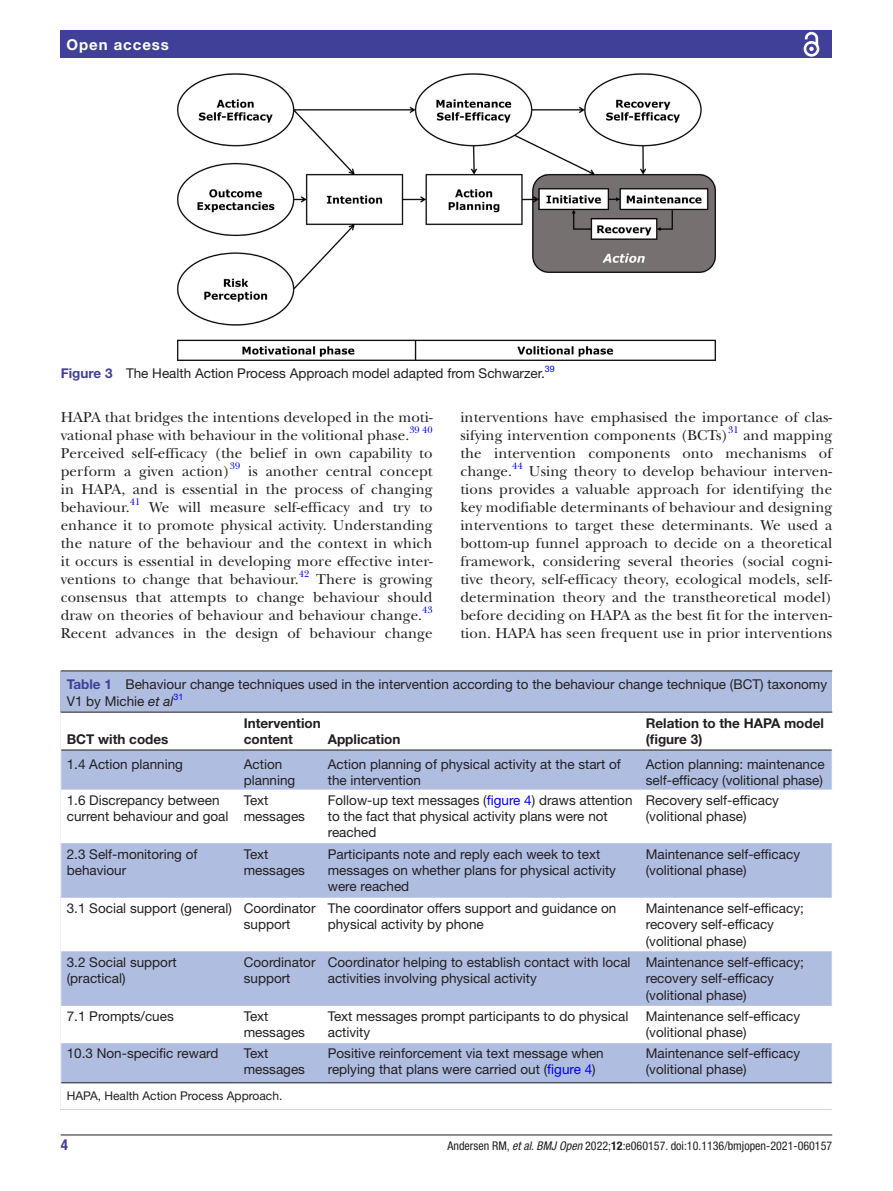
<style>
.page{position:relative;width:893px;height:1191px;background:#fff}
.page>*{position:absolute;margin:0;border:0;box-sizing:border-box;transform-origin:0 0}
.t1{font:15px/18px "New Baskerville";letter-spacing:.005em;color:#231f20;text-align:justify}
.t2{font:700 15px "Helvetica Neue LT Std";letter-spacing:.065em;color:#fff}
.t3{font:700 condensed 15px "Helvetica Neue LT Std";color:#414099}
.t4{font:13.5px/16.2px "Helvetica Neue LT Std";color:#231f20}
.t5{font:700 13.5px/16.2px "Helvetica Neue LT Std";color:#231f20}
.t6{font:condensed 12px "Helvetica Neue LT Std";color:#231f20}
.t7{font:12px "Helvetica Neue LT Std";color:#231f20}
.t8{font:9.9px "New Baskerville";letter-spacing:.005em;color:#00f}
.s1{font-weight:700;color:#414099}
.s2{font-style:italic}
.s3{color:#00f}
.s4{font-weight:700}
</style>
<div class="page">
<hr style="left:61px;top:1134px;width:771px;height:1px;background:#231f20">
<div style="left:61px;top:31px;width:771px;height:27px;background:#414099"></div>
<svg style="left:803px;top:31px;width:17px;height:26px"></svg>
<img style="left:177px;top:73px;width:539px;height:287px">
<div style="left:61px;top:671px;width:771px;height:438px;background:#afbde1"></div>
<hr style="left:61px;top:670px;width:771px;height:1px;background:#231f20">
<div style="left:61px;top:713px;width:771px;height:396px;background:#fff"></div>
<svg style="left:61px;top:750px;width:771px;height:332px"></svg>
<hr style="left:61px;top:712px;width:177px;height:1px;background:#231f20">
<hr style="left:61px;top:749px;width:177px;height:1px;background:#231f20">
<hr style="left:238px;top:712px;width:84px;height:1px;background:#231f20">
<hr style="left:238px;top:749px;width:84px;height:1px;background:#231f20">
<hr style="left:322px;top:712px;width:318px;height:1px;background:#231f20">
<hr style="left:322px;top:749px;width:318px;height:1px;background:#231f20">
<hr style="left:640px;top:712px;width:192px;height:1px;background:#231f20">
<hr style="left:640px;top:749px;width:192px;height:1px;background:#231f20">
<hr style="left:238px;top:1082px;width:84px;height:1px;background:#231f20">
<hr style="left:322px;top:1082px;width:318px;height:1px;background:#231f20">
<hr style="left:640px;top:1082px;width:192px;height:1px;background:#231f20">
<hr style="left:61px;top:1082px;width:177px;height:1px;background:#231f20">
<svg style="left:60px;top:1082px;width:1px;height:27px"></svg>
<hr style="left:67px;top:1099px;width:765px;height:2px;background:#fff">
<p class="t2" style="left:66px;top:35px;width:104px">Open access</p>
<p class="t4" style="left:61px;top:365px;width:496px"><span class="s1">Figure 3</span> The Health Action Process Approach model adapted from Schwarzer.<sup>39</sup></p>
<p class="t1" style="left:61px;top:408px;width:373px">HAPA that bridges the intentions developed in the moti&shy;vational phase with behaviour in the volitional phase.</p>
<p class="t8" style="left:409px;top:424px;width:25px">39 40</p>
<p class="t1" style="left:61px;top:444px;width:373px">Perceived self-efficacy (the belief in own capability to perform a given action)</p>
<p class="t8" style="left:230px;top:460px;width:12px">39</p>
<p class="t1" style="left:61px;top:462px;width:373px;text-indent:187px">is another central concept in HAPA, and is essential in the process of changing behaviour.</p>
<p class="t8" style="left:130px;top:496px;width:12px">41</p>
<p class="t1" style="left:61px;top:498px;width:373px;text-indent:88px">We will measure self-efficacy and try to enhance it to promote physical activity. Understanding the nature of the behaviour and the context in which it occurs is essential in developing more effective inter&shy;ventions to change that behaviour.</p>
<p class="t8" style="left:299px;top:568px;width:12px">42</p>
<p class="t1" style="left:61px;top:570px;width:373px;text-indent:255px">There is growing consensus that attempts to change behaviour should draw on theories of behaviour and behaviour change.</p>
<p class="t8" style="left:422px;top:604px;width:12px">43</p>
<p class="t1" style="left:61px;top:624px;width:373px">Recent advances in the design of behaviour change</p>
<p class="t1" style="left:460px;top:408px;width:373px">interventions have emphasised the importance of clas&shy;sifying intervention components (BCTs)</p>
<p class="t8" style="left:728px;top:424px;width:12px">31</p>
<p class="t1" style="left:460px;top:426px;width:373px;text-indent:283px">and mapping the intervention components onto mechanisms of change.</p>
<p class="t8" style="left:512px;top:460px;width:12px">44</p>
<p class="t1" style="left:460px;top:462px;width:373px;text-indent:69px">Using theory to develop behaviour interven&shy;tions provides a valuable approach for identifying the key modifiable determinants of behaviour and designing interventions to target these determinants. We used a bottom-up funnel approach to decide on a theoretical framework, considering several theories (social cogni&shy;tive theory, self-efficacy theory, ecological models, self&shy;determination theory and the transtheoretical model) before deciding on HAPA as the best fit for the interven&shy;tion. HAPA has seen frequent use in prior interventions</p>
<p class="t4" style="left:67px;top:676px;width:762px"><span class="s1">Table 1</span> Behaviour change techniques used in the intervention according to the behaviour change technique (BCT) taxonomy<br>V1 by Michie <span class="s2">et al</span><sup>31</sup></p>
<p class="t5" style="left:67px;top:731px;width:103px">BCT with codes</p>
<p class="t5" style="left:244px;top:714px;width:79px">Intervention content</p>
<p class="t5" style="left:646px;top:714px;width:180px">Relation to the HAPA model (figure 3)</p>
<p class="t5" style="left:328px;top:731px;width:74px">Application</p>
<p class="t4" style="left:67px;top:755px;width:118px">1.4 Action planning</p>
<p class="t4" style="left:244px;top:755px;width:53px">Action planning</p>
<p class="t4" style="left:328px;top:755px;width:295px">Action planning of physical activity at the start of the intervention</p>
<p class="t4" style="left:646px;top:755px;width:180px">Action planning: maintenance self-efficacy (volitional phase)</p>
<p class="t4" style="left:67px;top:792px;width:163px">1.6 Discrepancy between current behaviour and goal</p>
<p class="t4" style="left:244px;top:792px;width:63px">Text messages</p>
<p class="t4" style="left:328px;top:792px;width:306px">Follow-up text messages (<span class="s3">figure 4</span>) draws attention to the fact that physical activity plans were not reached</p>
<p class="t4" style="left:646px;top:792px;width:135px">Recovery self-efficacy (volitional phase)</p>
<p class="t4" style="left:67px;top:846px;width:132px">2.3 Self-monitoring of behaviour</p>
<p class="t4" style="left:244px;top:846px;width:63px">Text messages</p>
<p class="t4" style="left:328px;top:846px;width:290px">Participants note and reply each week to text messages on whether plans for physical activity were reached</p>
<p class="t4" style="left:646px;top:846px;width:156px">Maintenance self-efficacy (volitional phase)</p>
<p class="t4" style="left:244px;top:900px;width:73px;text-indent:-177px">3.1 Social support (general) Coordinator support</p>
<p class="t4" style="left:328px;top:900px;width:290px">The coordinator offers support and guidance on physical activity by phone</p>
<p class="t4" style="left:646px;top:900px;width:160px">Maintenance self-efficacy; recovery self-efficacy (volitional phase)</p>
<p class="t4" style="left:67px;top:954px;width:112px">3.2 Social support (practical)</p>
<p class="t4" style="left:244px;top:954px;width:73px">Coordinator support</p>
<p class="t4" style="left:328px;top:954px;width:304px">Coordinator helping to establish contact with local activities involving physical activity</p>
<p class="t4" style="left:646px;top:954px;width:160px">Maintenance self-efficacy; recovery self-efficacy (volitional phase)</p>
<p class="t4" style="left:67px;top:1008px;width:109px">7.1 Prompts/cues</p>
<p class="t4" style="left:244px;top:1008px;width:63px">Text messages</p>
<p class="t4" style="left:328px;top:1008px;width:302px">Text messages prompt participants to do physical activity</p>
<p class="t4" style="left:646px;top:1008px;width:156px">Maintenance self-efficacy (volitional phase)</p>
<p class="t4" style="left:67px;top:1044px;width:153px">10.3 Non-specific reward</p>
<p class="t4" style="left:244px;top:1044px;width:63px">Text messages</p>
<p class="t4" style="left:328px;top:1044px;width:278px">Positive reinforcement via text message when replying that plans were carried out (<span class="s3">figure 4</span>)</p>
<p class="t4" style="left:646px;top:1044px;width:156px">Maintenance self-efficacy (volitional phase)</p>
<p class="t7" style="left:67px;top:1089px;width:217px">HAPA, Health Action Process Approach.</p>
<p class="t3" style="left:61px;top:1135px;width:9px">4</p>
<p class="t6" style="left:447px;top:1138px;width:386px">Andersen RM, <span class="s2">et al</span>. <span class="s2">BMJ Open</span> 2022;<span class="s4">12</span>:e060157. doi:10.1136/bmjopen-2021-060157</p>
</div>
